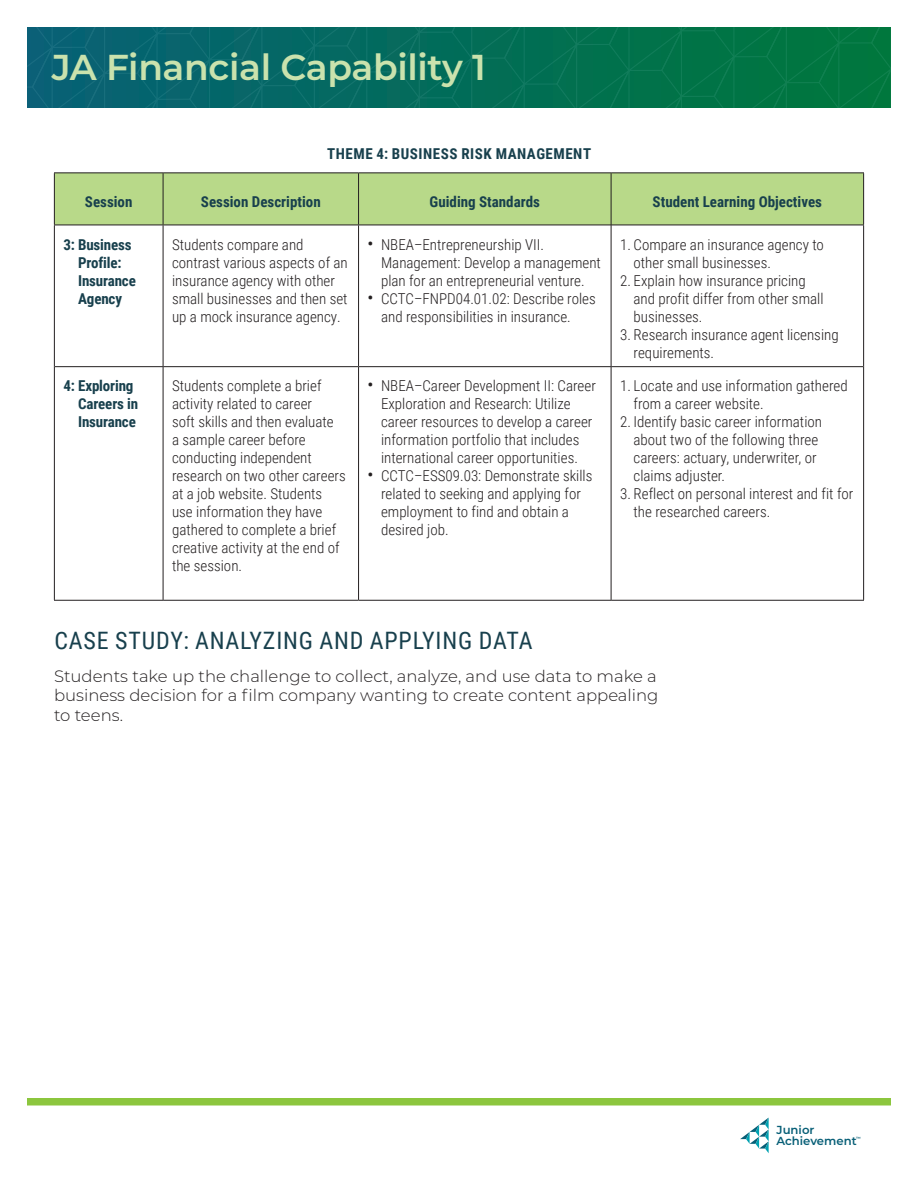
<style>
.page{position:relative;width:918px;height:1188px;background:#fff}
.page>*{position:absolute;margin:0;border:0;box-sizing:border-box;transform-origin:0 0}
.t1{font:600 36px "Montserrat";letter-spacing:-.01em;color:#cae2ad}
.t2{font:24px "Roboto Condensed";letter-spacing:.035em;color:#18404d}
.Body{font:300 16.5px/19.5px "Montserrat";color:#231f20;text-align:justify}
.table_body{font:300 15px/18px "Roboto Condensed";color:#231f20}
.table_col_head{font:700 15px "Roboto Condensed";color:#18404d}
.table_col_head_fl_le{font:700 15px/18px "Roboto Condensed";letter-spacing:-.01em;color:#18404d}
.table_title{font:700 15px "Roboto Condensed";letter-spacing:.035em;color:#18404d}
.t3{font:600 11.7px/11.7px "Montserrat";color:#085f77}
.t4{font:600 4.5px "Montserrat";color:#085f77}
.s1{font-weight:400;font-size:18px}
</style>
<div class="page">
<svg style="left:740px;top:1118px;width:29px;height:35px"></svg>
<svg style="left:27px;top:27px;width:864px;height:81px"></svg>
<div style="left:27px;top:1098px;width:864px;height:8px;background:#8cc63e"></div>
<div style="left:55px;top:173px;width:808px;height:52px;background:#b8d989"></div>
<hr style="left:358px;top:225px;width:1px;height:141px;background:#231f20">
<hr style="left:611px;top:225px;width:1px;height:141px;background:#231f20">
<hr style="left:358px;top:367px;width:1px;height:233px;background:#231f20">
<hr style="left:611px;top:367px;width:1px;height:233px;background:#231f20">
<hr style="left:163px;top:366px;width:196px;height:1px;background:#231f20">
<hr style="left:359px;top:366px;width:252px;height:1px;background:#231f20">
<hr style="left:611px;top:366px;width:252px;height:1px;background:#231f20">
<hr style="left:863px;top:225px;width:1px;height:142px;background:#231f20">
<hr style="left:863px;top:367px;width:1px;height:233px;background:#231f20">
<hr style="left:163px;top:600px;width:196px;height:1px;background:#231f20">
<hr style="left:359px;top:600px;width:252px;height:1px;background:#231f20">
<hr style="left:611px;top:600px;width:253px;height:1px;background:#231f20">
<hr style="left:54px;top:225px;width:1px;height:142px;background:#231f20">
<hr style="left:163px;top:225px;width:1px;height:141px;background:#231f20">
<hr style="left:55px;top:366px;width:108px;height:1px;background:#231f20">
<hr style="left:54px;top:367px;width:1px;height:233px;background:#231f20">
<hr style="left:163px;top:367px;width:1px;height:233px;background:#231f20">
<hr style="left:54px;top:600px;width:109px;height:1px;background:#231f20">
<hr style="left:54px;top:172px;width:109px;height:1px;background:#231f20">
<hr style="left:54px;top:173px;width:1px;height:52px;background:#231f20">
<hr style="left:163px;top:172px;width:196px;height:1px;background:#231f20">
<hr style="left:163px;top:173px;width:1px;height:52px;background:#231f20">
<hr style="left:359px;top:172px;width:252px;height:1px;background:#231f20">
<hr style="left:358px;top:173px;width:1px;height:52px;background:#231f20">
<hr style="left:611px;top:172px;width:253px;height:1px;background:#231f20">
<hr style="left:54px;top:225px;width:109px;height:1px;background:#231f20">
<hr style="left:163px;top:225px;width:196px;height:1px;background:#231f20">
<hr style="left:611px;top:173px;width:1px;height:52px;background:#231f20">
<hr style="left:359px;top:225px;width:252px;height:1px;background:#231f20">
<hr style="left:863px;top:173px;width:1px;height:52px;background:#231f20">
<hr style="left:611px;top:225px;width:253px;height:1px;background:#231f20">
<h1 class="t1" style="left:52px;top:42px;width:435px">JA Financial Capability 1</h1>
<p class="table_title" style="left:327px;top:144px;width:265px">THEME 4: BUSINESS RISK MANAGEMENT</p>
<p class="table_col_head" style="left:85px;top:191px;width:49px">Session</p>
<p class="table_col_head" style="left:201px;top:191px;width:121px">Session Description</p>
<p class="table_col_head" style="left:430px;top:191px;width:112px">Guiding Standards</p>
<p class="table_col_head" style="left:653px;top:191px;width:171px">Student Learning Objectives</p>
<p class="table_col_head_fl_le" style="left:78px;top:235px;width:59px;text-indent:-15px">3: Business<br>Profile:<br>Insurance<br>Agency</p>
<p class="table_body" style="left:172px;top:235px;width:177px">Students compare and contrast various aspects of an insurance agency with other small businesses and then set up a mock insurance agency.</p>
<p class="table_body" style="left:381px;top:235px;width:221px;text-indent:-14px"><span class="s1">•</span> NBEA–Entrepreneurship VII.<br>Management: Develop a management plan for an entrepreneurial venture.</p>
<p class="table_body" style="left:634px;top:235px;width:192px;text-indent:-14px">1. Compare an insurance agency to other small businesses.</p>
<p class="table_body" style="left:634px;top:271px;width:191px;text-indent:-14px">2. Explain how insurance pricing and profit differ from other small businesses.</p>
<p class="table_body" style="left:634px;top:325px;width:207px;text-indent:-14px">3. Research insurance agent licensing requirements.</p>
<p class="table_body" style="left:381px;top:289px;width:216px;text-indent:-14px"><span class="s1">•</span> CCTC–FNPD04.01.02: Describe roles and responsibilities in insurance.</p>
<p class="table_col_head_fl_le" style="left:78px;top:376px;width:61px;text-indent:-15px">4: Exploring<br>Careers in<br>Insurance</p>
<p class="table_body" style="left:172px;top:376px;width:175px">Students complete a brief activity related to career<br>soft skills and then evaluate<br>a sample career before conducting independent research on two other careers at a job website. Students use information they have gathered to complete a brief creative activity at the end of the session.</p>
<p class="table_body" style="left:381px;top:376px;width:216px;text-indent:-14px"><span class="s1">•</span> NBEA–Career Development II: Career Exploration and Research: Utilize career resources to develop a career information portfolio that includes international career opportunities.</p>
<p class="table_body" style="left:381px;top:466px;width:213px;text-indent:-14px"><span class="s1">•</span> CCTC–ESS09.03: Demonstrate skills related to seeking and applying for employment to find and obtain a desired job.</p>
<p class="table_body" style="left:634px;top:376px;width:216px;text-indent:-14px">1. Locate and use information gathered from a career website.</p>
<p class="table_body" style="left:634px;top:412px;width:190px;text-indent:-14px">2. Identify basic career information about two of the following three careers: actuary, underwriter, or claims adjuster.</p>
<p class="table_body" style="left:634px;top:484px;width:221px;text-indent:-14px">3. Reflect on personal interest and fit for the researched careers.</p>
<h3 class="t2" style="left:54px;top:623px;width:480px">CASE STUDY: ANALYZING AND APPLYING DATA</h3>
<p class="Body" style="left:54px;top:666px;width:606px">Students take up the challenge to collect, analyze, and use data to make a business decision for a film company wanting to create content appealing to teens.</p>
<p class="t3" style="left:777px;top:1123px;width:82px">Junior<br>Achievement</p>
<p class="t4" style="left:856px;top:1135px;width:6px">™</p>
</div>
